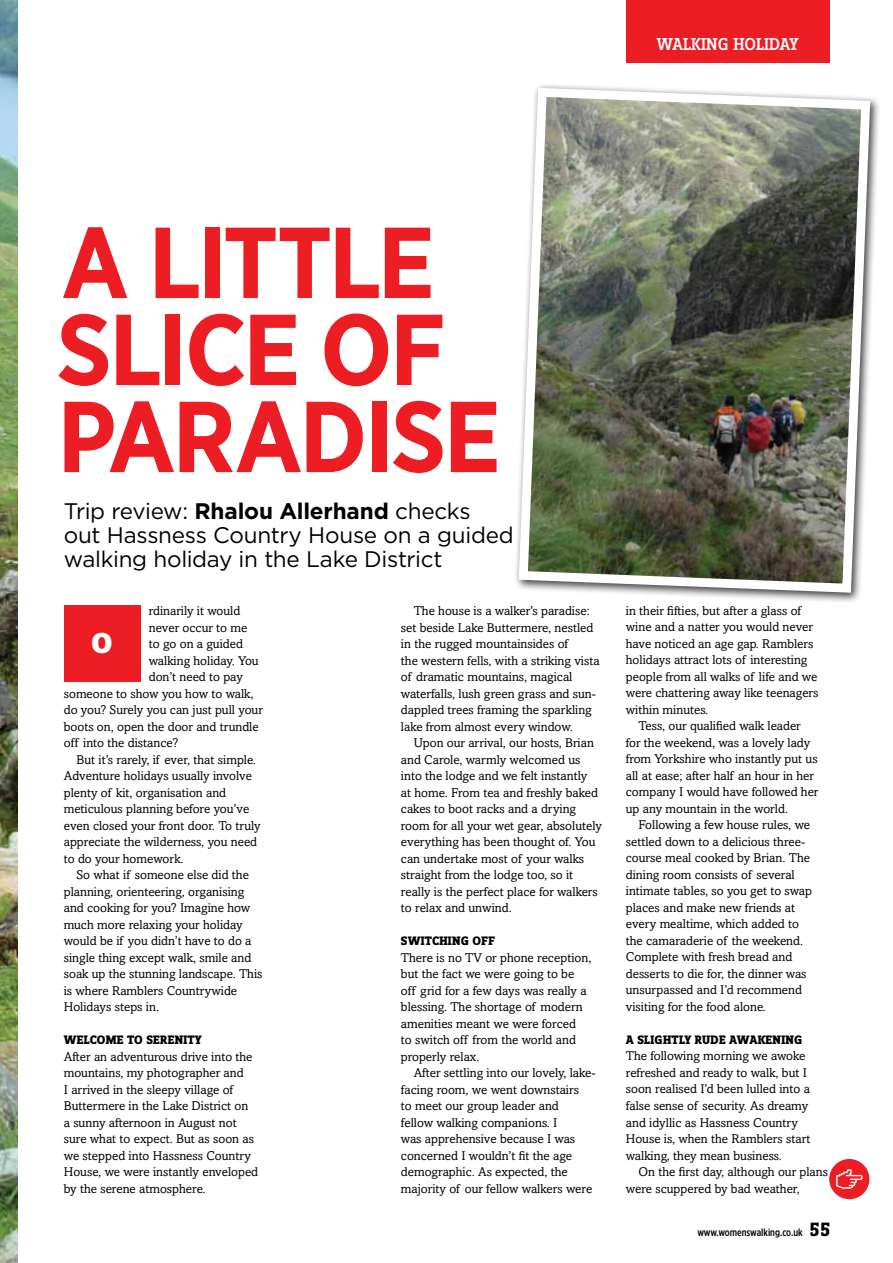
<style>
.page{position:relative;width:893px;height:1263px;background:#fff}
.page>*{position:absolute;margin:0;border:0;box-sizing:border-box;transform-origin:0 0}
.t1{font:700 100.5px/87px "Gotham Narrow";letter-spacing:-.03em;color:#ed1d24}
.t2{font:900 30px "Zine Slab Dis";color:#fff}
.t3{font:22.5px/24px "Gotham";letter-spacing:-.015em;color:#000}
.t4{font:18px "Zine Slab Dis Medium Roman Tf";color:#fff}
.t5{font:12.75px/16.5px "Amasis";color:#000}
.t6{font:12.75px "Zine Slab Dis X Bold Roman Tf";letter-spacing:.02em;color:#000}
.t7{font:500 10.5px "Gotham X Narrow";color:#000}
.s1{font-weight:700}
.s2{font-family:"Zine Slab Dis Bold Roman Tf";font-weight:400;font-size:21px}
</style>
<div class="page">
<img style="left:0;top:0;width:17px;height:1263px">
<div style="left:626px;top:0;width:203px;height:63px;background:#ed1d24"></div>
<div style="left:64px;top:605px;width:76px;height:76px;background:#ed1d24"></div>
<div style="left:513px;top:83px;width:368px;height:520px;background:#000;opacity:.75"></div>
<img style="left:514px;top:83px;width:361px;height:514px">
<svg style="left:829px;top:1159px;width:40px;height:40px"></svg>
<h3 class="t4" style="left:656px;top:34px;width:144px">WALKING HOLIDAY</h3>
<h1 class="t1" style="left:57px;top:218px;width:446px">A LITTLE<br>SLICE OF<br>PARADISE</h1>
<h3 class="t3" style="left:64px;top:499px;width:451px">Trip review: <span class="s1">Rhalou Allerhand</span> checks<br>out Hassness Country House on a guided walking holiday in the Lake District</h3>
<p class="t5" style="left:149px;top:602px;width:93px">rdinarily it would</p>
<p class="t5" style="left:149px;top:619px;width:100px">never occur to me</p>
<p class="t5" style="left:149px;top:635px;width:96px">to go on a guided</p>
<p class="t5" style="left:149px;top:652px;width:111px">walking holiday. You</p>
<p class="t5" style="left:149px;top:668px;width:96px">don’t need to pay</p>
<p class="t5" style="left:64px;top:685px;width:191px">someone to show you how to walk,</p>
<p class="t5" style="left:64px;top:701px;width:201px">do you? Surely you can just pull your</p>
<p class="t5" style="left:64px;top:718px;width:196px">boots on, open the door and trundle</p>
<p class="t5" style="left:64px;top:734px;width:116px">off into the distance?</p>
<p class="t5" style="left:77px;top:751px;width:181px">But it’s rarely, if ever, that simple.</p>
<p class="t5" style="left:64px;top:767px;width:190px">Adventure holidays usually involve</p>
<p class="t5" style="left:64px;top:784px;width:164px">plenty of kit, organisation and</p>
<p class="t5" style="left:64px;top:800px;width:187px">meticulous planning before you’ve</p>
<p class="t5" style="left:64px;top:817px;width:198px">even closed your front door. To truly</p>
<p class="t5" style="left:64px;top:833px;width:195px">appreciate the wilderness, you need</p>
<p class="t5" style="left:64px;top:850px;width:121px">to do your homework.</p>
<p class="t5" style="left:77px;top:866px;width:174px">So what if someone else did the</p>
<p class="t5" style="left:64px;top:883px;width:182px">planning, orienteering, organising</p>
<p class="t5" style="left:64px;top:899px;width:188px">and cooking for you? Imagine how</p>
<p class="t5" style="left:64px;top:916px;width:180px">much more relaxing your holiday</p>
<p class="t5" style="left:64px;top:932px;width:189px">would be if you didn’t have to do a</p>
<p class="t5" style="left:64px;top:949px;width:189px">single thing except walk, smile and</p>
<p class="t5" style="left:64px;top:965px;width:200px">soak up the stunning landscape. This</p>
<p class="t5" style="left:64px;top:982px;width:175px">is where Ramblers Countrywide</p>
<p class="t5" style="left:64px;top:998px;width:97px">Holidays steps in.</p>
<p class="t6" style="left:64px;top:1033px;width:140px">WELCOME TO SERENITY</p>
<p class="t5" style="left:64px;top:1048px;width:196px">After an adventurous drive into the mountains, my photographer and<br>I arrived in the sleepy village of<br>Buttermere in the Lake District on<br>a sunny afternoon in August not sure what to expect. But as soon as we stepped into Hassness Country<br>House, we were instantly enveloped by the serene atmosphere.</p>
<h2 class="t2" style="left:92px;top:628px;width:22px">O</h2>
<p class="t5" style="left:401px;top:602px;width:200px;text-indent:13px">The house is a walker’s paradise: set beside Lake Buttermere, nestled in the rugged mountainsides of<br>the western fells, with a striking vista of dramatic mountains, magical waterfalls, lush green grass and sun&shy;dappled trees framing the sparkling lake from almost every window.</p>
<p class="t5" style="left:401px;top:734px;width:202px;text-indent:13px">Upon our arrival, our hosts, Brian and Carole, warmly welcomed us into the lodge and we felt instantly<br>at home. From tea and freshly baked cakes to boot racks and a drying room for all your wet gear, absolutely everything has been thought of. You can undertake most of your walks straight from the lodge too, so it really is the perfect place for walkers to relax and unwind.</p>
<p class="t6" style="left:401px;top:934px;width:96px">SWITCHING OFF</p>
<p class="t5" style="left:401px;top:949px;width:192px">There is no TV or phone reception, but the fact we were going to be off grid for a few days was really a blessing. The shortage of modern amenities meant we were forced<br>to switch off from the world and properly relax.</p>
<p class="t5" style="left:401px;top:1064px;width:196px;text-indent:13px">After settling into our lovely, lake&shy;facing room, we went downstairs<br>to meet our group leader and<br>fellow walking companions. I<br>was apprehensive because I was concerned I wouldn’t fit the age demographic. As expected, the majority of our fellow walkers were</p>
<p class="t5" style="left:626px;top:602px;width:194px">in their fifties, but after a glass of wine and a natter you would never have noticed an age gap. Ramblers holidays attract lots of interesting people from all walks of life and we were chattering away like teenagers within minutes.</p>
<p class="t5" style="left:626px;top:718px;width:194px;text-indent:13px">Tess, our qualified walk leader for the weekend, was a lovely lady from Yorkshire who instantly put us all at ease; after half an hour in her company I would have followed her up any mountain in the world.</p>
<p class="t5" style="left:626px;top:817px;width:188px;text-indent:13px">Following a few house rules, we settled down to a delicious three&shy;course meal cooked by Brian. The dining room consists of several intimate tables, so you get to swap places and make new friends at every mealtime, which added to the camaraderie of the weekend.<br>Complete with fresh bread and desserts to die for, the dinner was unsurpassed and I’d recommend visiting for the food alone.</p>
<p class="t6" style="left:626px;top:1033px;width:178px">A SLIGHTLY RUDE AWAKENING</p>
<p class="t5" style="left:626px;top:1048px;width:186px">The following morning we awoke refreshed and ready to walk, but I soon realised I’d been lulled into a false sense of security. As dreamy and idyllic as Hassness Country<br>House is, when the Ramblers start walking, they mean business.</p>
<p class="t5" style="left:626px;top:1163px;width:204px;text-indent:13px">On the first day, although our plans were scuppered by bad weather,</p>
<p class="t7" style="left:697px;top:1226px;width:135px">www.womenswalking.co.uk <span class="s2">55</span></p>
</div>
